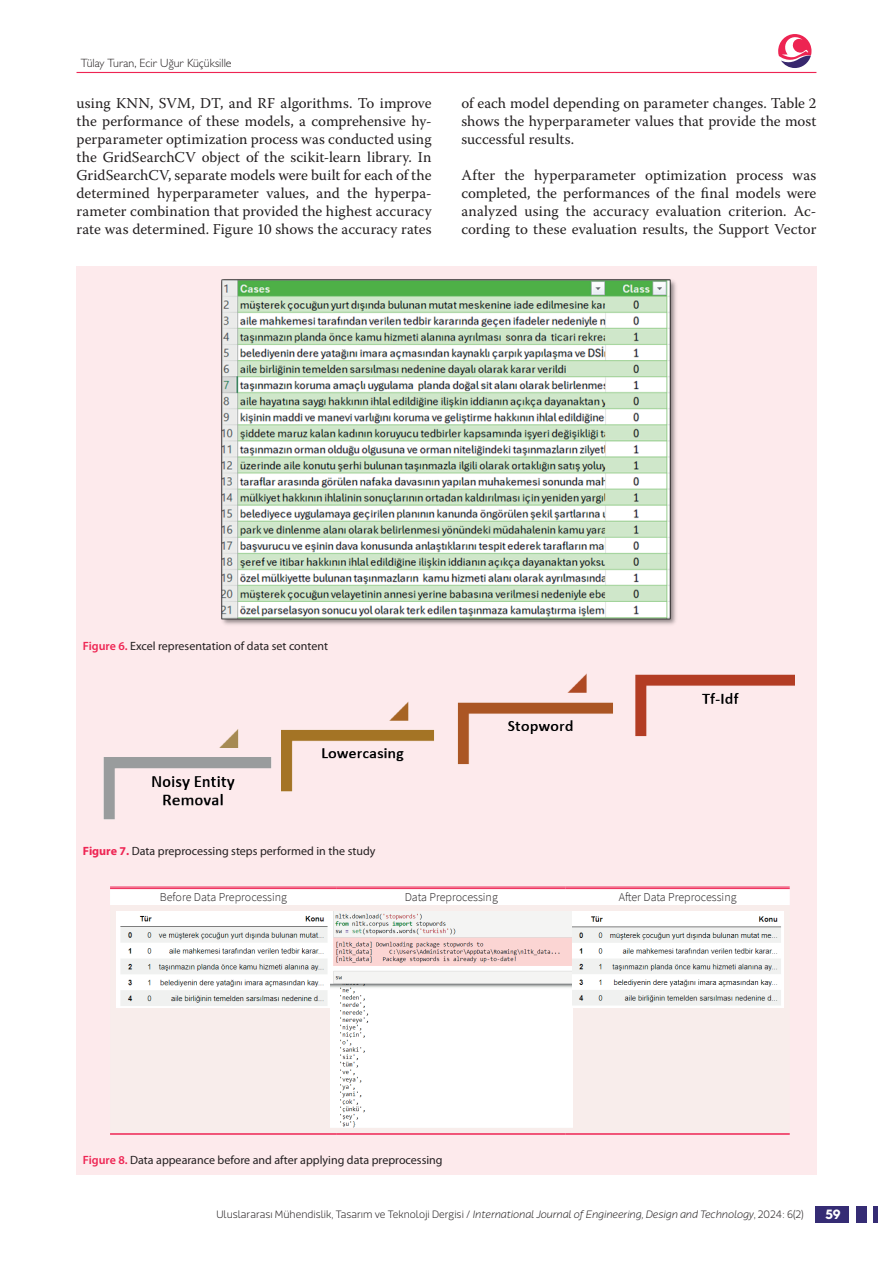
<style>
.page{position:relative;width:893px;height:1263px;background:#fff}
.page>*{position:absolute;margin:0;border:0;box-sizing:border-box;transform-origin:0 0}
.t1{font:15px/18px "Warnock Pro";letter-spacing:.005em;color:#231f20;text-align:justify}
.t2{font:700 13.5px "Hurme Geometric Sans 3";color:#fff}
.t3{font:12px "Myriad Pro";color:#231f20}
.t4{font:300 12px "Source Sans Pro";color:#231f20}
.t5{font:300 12px "Gill Sans";color:#231f20}
.t6{font:200 10.5px "Riona Sans";color:#231f20}
.s1{font-weight:600;color:#ee2553}
.s2{font-weight:700;color:#ee2553}
.s3{font-style:italic}
</style>
<div class="page">
<div style="left:77px;top:267px;width:740px;height:372px;background:#fdeaec"></div>
<div style="left:77px;top:627px;width:740px;height:35px;background:#fdeaec"></div>
<div style="left:77px;top:650px;width:740px;height:194px;background:#fdeaec"></div>
<div style="left:77px;top:832px;width:740px;height:35px;background:#fdeaec"></div>
<div style="left:77px;top:855px;width:740px;height:297px;background:#fdeaec"></div>
<div style="left:77px;top:1140px;width:740px;height:35px;background:#fdeaec"></div>
<img style="left:221px;top:279px;width:455px;height:346px">
<img style="left:103px;top:673px;width:692px;height:147px">
<div style="left:110px;top:890px;width:680px;height:15px;background:#fff"></div>
<hr style="left:110px;top:886px;width:227px;height:2px;background:#ee2553">
<hr style="left:110px;top:888px;width:227px;height:1px;background:#ee2553">
<hr style="left:337px;top:886px;width:229px;height:2px;background:#ee2553">
<hr style="left:337px;top:888px;width:229px;height:1px;background:#ee2553">
<hr style="left:566px;top:886px;width:224px;height:2px;background:#ee2553">
<hr style="left:566px;top:888px;width:224px;height:1px;background:#ee2553">
<hr style="left:110px;top:1133px;width:227px;height:2px;background:#ee2553">
<hr style="left:337px;top:1133px;width:229px;height:2px;background:#ee2553">
<hr style="left:566px;top:1133px;width:224px;height:2px;background:#ee2553">
<img style="left:116px;top:911px;width:214px;height:97px">
<img style="left:330px;top:911px;width:242px;height:217px">
<img style="left:572px;top:911px;width:211px;height:97px">
<div style="left:815px;top:1206px;width:34px;height:17px;background:#352c74"></div>
<hr style="left:77px;top:72px;width:739px;height:1px;background:#ee2553">
<svg style="left:778px;top:34px;width:33px;height:34px"></svg>
<div style="left:856px;top:1206px;width:10px;height:17px;background:#352c74"></div>
<hr style="left:874px;top:1206px;width:4px;height:16px;background:#352c74">
<p class="t5" style="left:81px;top:55px;width:152px">Tülay Turan, Ecir Uğur Küçüksille</p>
<p class="t1" style="left:77px;top:94px;width:357px">using KNN, SVM, DT, and RF algorithms. To improve the performance of these models, a comprehensive hy&shy;perparameter optimization process was conducted using the GridSearchCV object of the scikit-learn library. In GridSearchCV, separate models were built for each of the determined hyperparameter values, and the hyperpa&shy;rameter combination that provided the highest accuracy rate was determined. Figure 10 shows the accuracy rates</p>
<p class="t1" style="left:461px;top:94px;width:357px">of each model depending on parameter changes. Table 2 shows the hyperparameter values that provide the most successful results.</p>
<p class="t1" style="left:461px;top:166px;width:357px">After the hyperparameter optimization process was completed, the performances of the final models were analyzed using the accuracy evaluation criterion. Ac&shy;cording to these evaluation results, the Support Vector</p>
<p class="t3" style="left:83px;top:639px;width:247px"><span class="s1">Figure 6.</span> Excel representation of data set content</p>
<p class="t3" style="left:83px;top:844px;width:294px"><span class="s2">Figure 7.</span> Data preprocessing steps performed in the study</p>
<p class="t4" style="left:160px;top:889px;width:129px">Before Data Preprocessing</p>
<p class="t4" style="left:405px;top:889px;width:95px">Data Preprocessing</p>
<p class="t4" style="left:619px;top:889px;width:119px">After Data Preprocessing</p>
<p class="t3" style="left:83px;top:1152px;width:361px"><span class="s1">Figure 8.</span> Data appearance before and after applying data preprocessing</p>
<p class="t6" style="left:216px;top:1208px;width:589px">Uluslararası Mühendislik, Tasarım ve Teknoloji Dergisi / <span class="s3">International Journal of Engineering, Design and Technology</span>, 2024: 6(2)</p>
<p class="t2" style="left:825px;top:1205px;width:17px">59</p>
</div>
